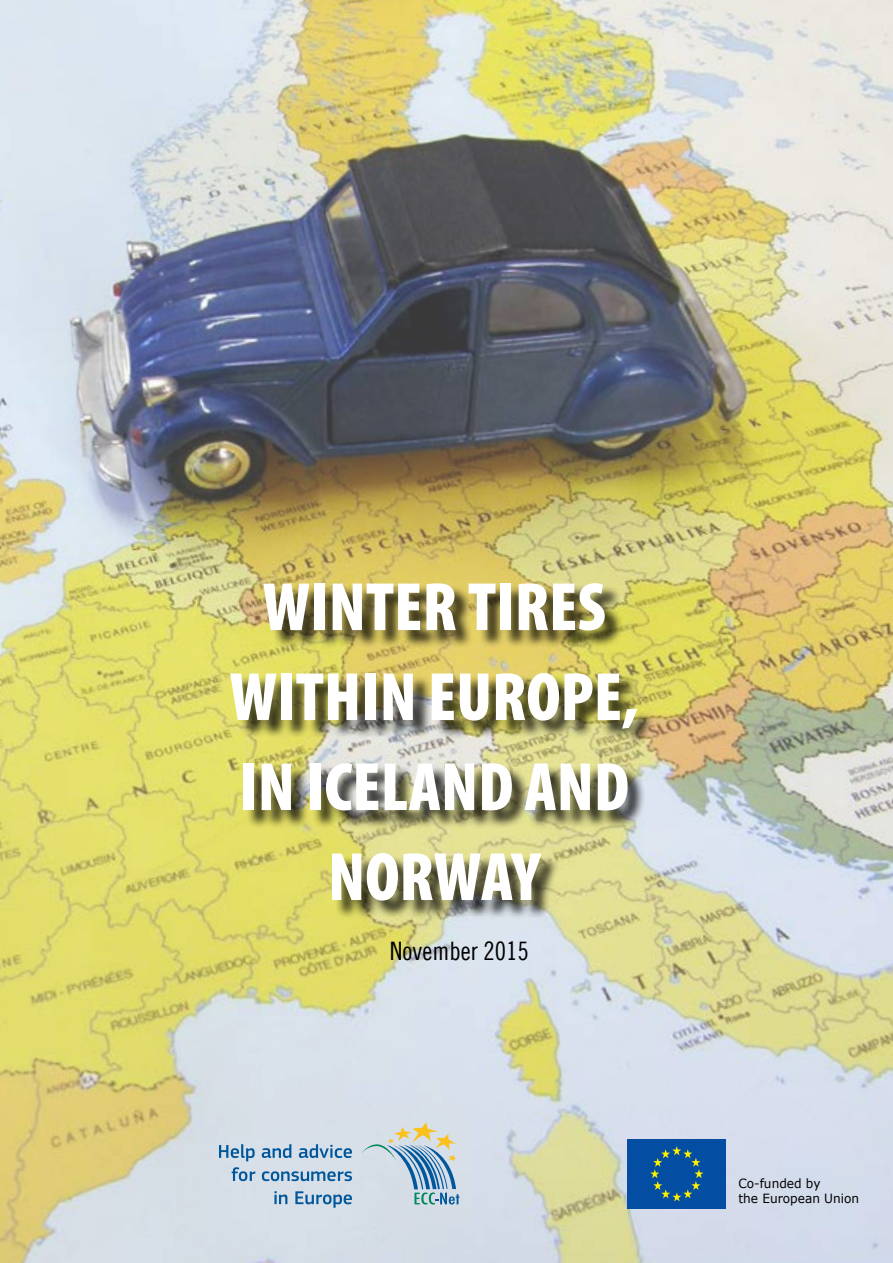
<style>
.page{position:relative;width:893px;height:1263px;background:#fff}
.page>*{position:absolute;margin:0;border:0;box-sizing:border-box;transform-origin:0 0}
.t1{font:900 condensed 69px/90px "Myriad Pro";color:#fff;text-align:center}
.t2{font:25.5px "Trade Gothic LT Com Cn 18";color:#000}
.t3{font:12.75px/15.3px "Verdana";color:#000;scale:.96 1}
</style>
<div class="page">
<img style="left:0;top:0;width:893px;height:1263px">
<div style="left:233px;top:584px;width:422px;height:335px;background:#000;opacity:.75"></div>
<svg style="left:362px;top:1122px;width:97px;height:82px;background:#b8c9d1"></svg>
<svg style="left:219px;top:1144px;width:36px;height:17px"></svg>
<svg style="left:262px;top:1144px;width:29px;height:14px"></svg>
<svg style="left:299px;top:1144px;width:53px;height:14px"></svg>
<svg style="left:232px;top:1167px;width:23px;height:14px"></svg>
<svg style="left:262px;top:1171px;width:90px;height:10px"></svg>
<svg style="left:274px;top:1191px;width:13px;height:13px"></svg>
<svg style="left:295px;top:1191px;width:57px;height:17px"></svg>
<div style="left:627px;top:1140px;width:99px;height:69px;background:#034ea2"></div>
<svg style="left:650px;top:1146px;width:53px;height:55px"></svg>
<p class="t1" style="left:229px;top:560px;width:411px">WINTER TIRES<br>WITHIN EUROPE,<br>IN ICELAND AND<br>NORWAY</p>
<p class="t2" style="left:390px;top:935px;width:140px">November 2015</p>
<p class="t3" style="left:738px;top:1176px;width:127px">Co-funded by<br>the European Union</p>
</div>
